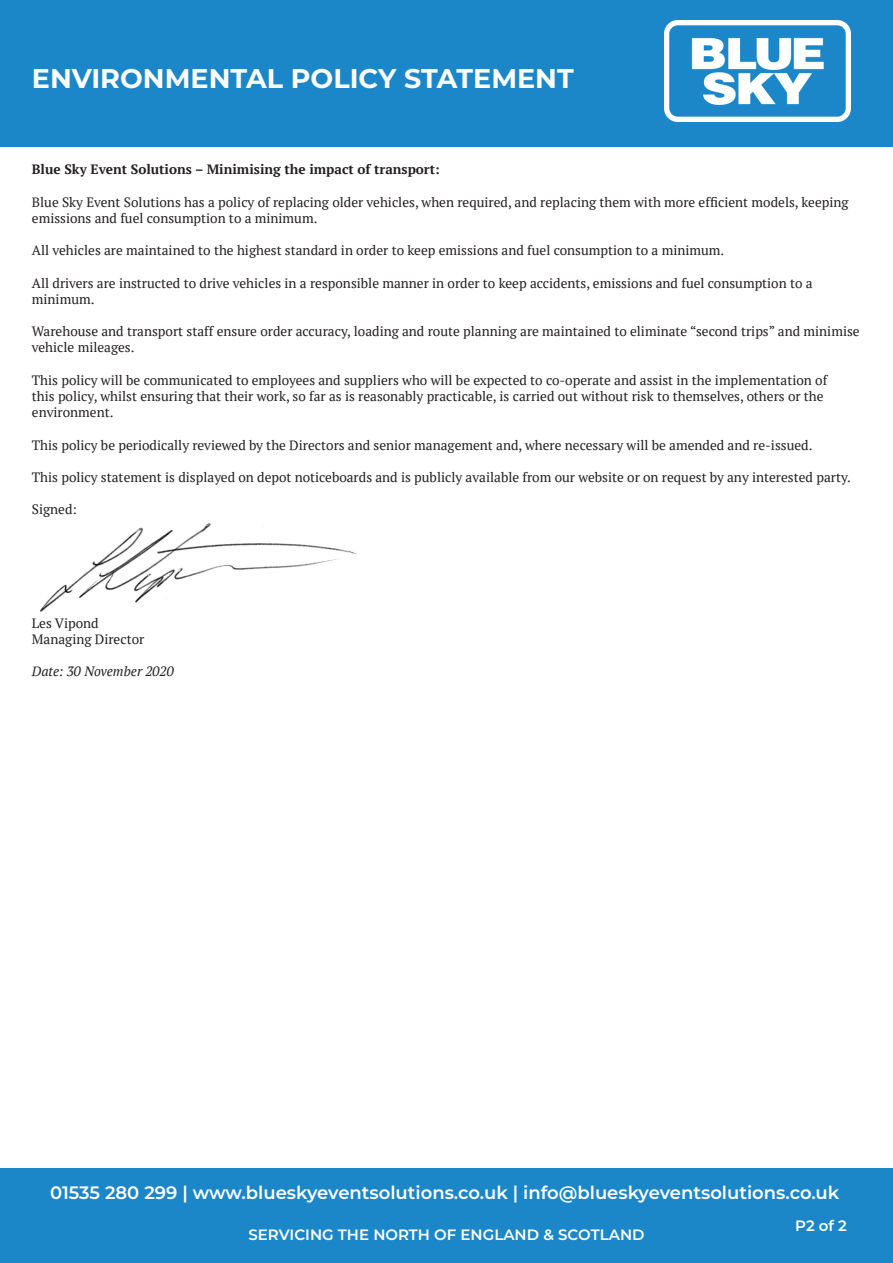
<style>
.page{position:relative;width:893px;height:1263px;background:#fff}
.page>*{position:absolute;margin:0;border:0;box-sizing:border-box;transform-origin:0 0}
.t1{font:700 27px "Montserrat";color:#fcfcfc}
.t2{font:600 18px "Montserrat";color:#fff}
.t3{font:600 15px "Montserrat";color:#fff}
.t4{font:13.5px/16.2px "PT Serif";color:#231f20}
.t5{font:700 13.5px "PT Serif";color:#231f20}
.t6{font:italic 13.5px "PT Serif";color:#231f20}
</style>
<div class="page">
<div style="left:0;top:1169px;width:893px;height:94px;background:#1c87c8"></div>
<div style="left:0;top:0;width:893px;height:147px;background:#1c87c8"></div>
<img style="left:40px;top:524px;width:316px;height:87px">
<img style="left:664px;top:21px;width:187px;height:101px">
<p class="t1" style="left:32px;top:58px;width:543px">ENVIRONMENTAL POLICY STATEMENT</p>
<p class="t5" style="left:32px;top:160px;width:409px">Blue Sky Event Solutions – Minimising the impact of transport:</p>
<p class="t4" style="left:32px;top:193px;width:818px">Blue Sky Event Solutions has a policy of replacing older vehicles, when required, and replacing them with more efficient models, keeping emissions and fuel consumption to a minimum.</p>
<p class="t4" style="left:32px;top:242px;width:694px">All vehicles are maintained to the highest standard in order to keep emissions and fuel consumption to a minimum.</p>
<p class="t4" style="left:32px;top:274px;width:782px">All drivers are instructed to drive vehicles in a responsible manner in order to keep accidents, emissions and fuel consumption to a minimum.</p>
<p class="t4" style="left:32px;top:323px;width:829px">Warehouse and transport staff ensure order accuracy, loading and route planning are maintained to eliminate “second trips” and minimise vehicle mileages.</p>
<p class="t4" style="left:32px;top:372px;width:797px">This policy will be communicated to employees and suppliers who will be expected to co-operate and assist in the implementation of this policy, whilst ensuring that their work, so far as is reasonably practicable, is carried out without risk to themselves, others or the environment.</p>
<p class="t4" style="left:32px;top:436px;width:782px">This policy be periodically reviewed by the Directors and senior management and, where necessary will be amended and re-issued.</p>
<p class="t4" style="left:32px;top:469px;width:821px">This policy statement is displayed on depot noticeboards and is publicly available from our website or on request by any interested party.</p>
<p class="t4" style="left:32px;top:501px;width:47px">Signed:</p>
<p class="t4" style="left:32px;top:615px;width:68px">Les Vipond</p>
<p class="t4" style="left:32px;top:631px;width:114px">Managing Director</p>
<p class="t6" style="left:32px;top:663px;width:143px">Date: 30 November 2020</p>
<p class="t2" style="left:50px;top:1179px;width:791px">01535 280 299 | www.blueskyeventsolutions.co.uk | info@blueskyeventsolutions.co.uk</p>
<p class="t3" style="left:248px;top:1224px;width:398px">SERVICING THE NORTH OF ENGLAND &amp; SCOTLAND</p>
<p class="t3" style="left:795px;top:1215px;width:53px">P2 of 2</p>
</div>
